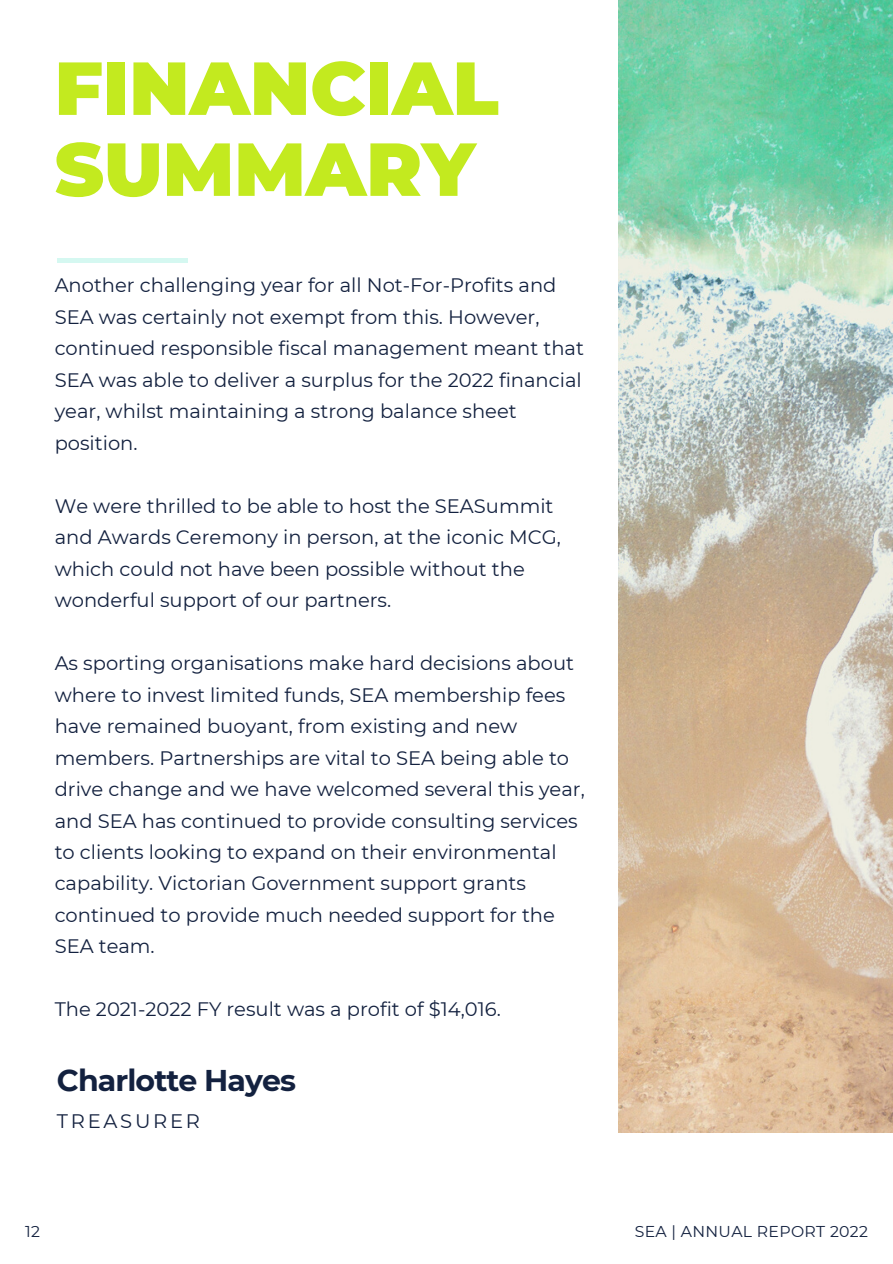
<style>
.page{position:relative;width:893px;height:1264px;background:#fff}
.page>*{position:absolute;margin:0;border:0;box-sizing:border-box;transform-origin:0 0}
.t1{font:900 75px/81px "Montserrat";color:#c3ea1f}
.t2{font:700 30px "Montserrat";letter-spacing:-.03em;color:#13213f}
.t3{font:19.5px/31.5px "Montserrat";color:#13213f}
.t4{font:19.5px "Montserrat";letter-spacing:.14em;color:#13213f}
.t5{font:15.75px "Montserrat";letter-spacing:.02em;color:#13213f}
</style>
<div class="page">
<div style="left:57px;top:258px;width:130px;height:5px;background:#d5f8f1"></div>
<img style="left:618px;top:0;width:274px;height:1132px">
<h1 class="t1" style="left:55px;top:47px;width:445px">FINANCIAL<br>SUMMARY</h1>
<p class="t3" style="left:55px;top:269px;width:531px">Another challenging year for all Not-For-Profits and SEA was certainly not exempt from this. However, continued responsible fiscal management meant that SEA was able to deliver a surplus for the 2022 financial year, whilst maintaining a strong balance sheet position.</p>
<p class="t3" style="left:55px;top:490px;width:507px">We were thrilled to be able to host the SEASummit and Awards Ceremony in person, at the iconic MCG, which could not have been possible without the wonderful support of our partners.</p>
<p class="t3" style="left:55px;top:647px;width:531px">As sporting organisations make hard decisions about where to invest limited funds, SEA membership fees have remained buoyant, from existing and new members. Partnerships are vital to SEA being able to drive change and we have welcomed several this year, and SEA has continued to provide consulting services to clients looking to expand on their environmental capability. Victorian Government support grants continued to provide much needed support for the SEA team.</p>
<p class="t3" style="left:55px;top:993px;width:447px">The 2021-2022 FY result was a profit of $14,016.</p>
<h2 class="t2" style="left:57px;top:1062px;width:241px">Charlotte Hayes</h2>
<p class="t4" style="left:57px;top:1109px;width:144px">TREASURER</p>
<p class="t5" style="left:25px;top:1221px;width:16px">12</p>
<p class="t5" style="left:634px;top:1221px;width:235px">SEA | ANNUAL REPORT 2022</p>
</div>
